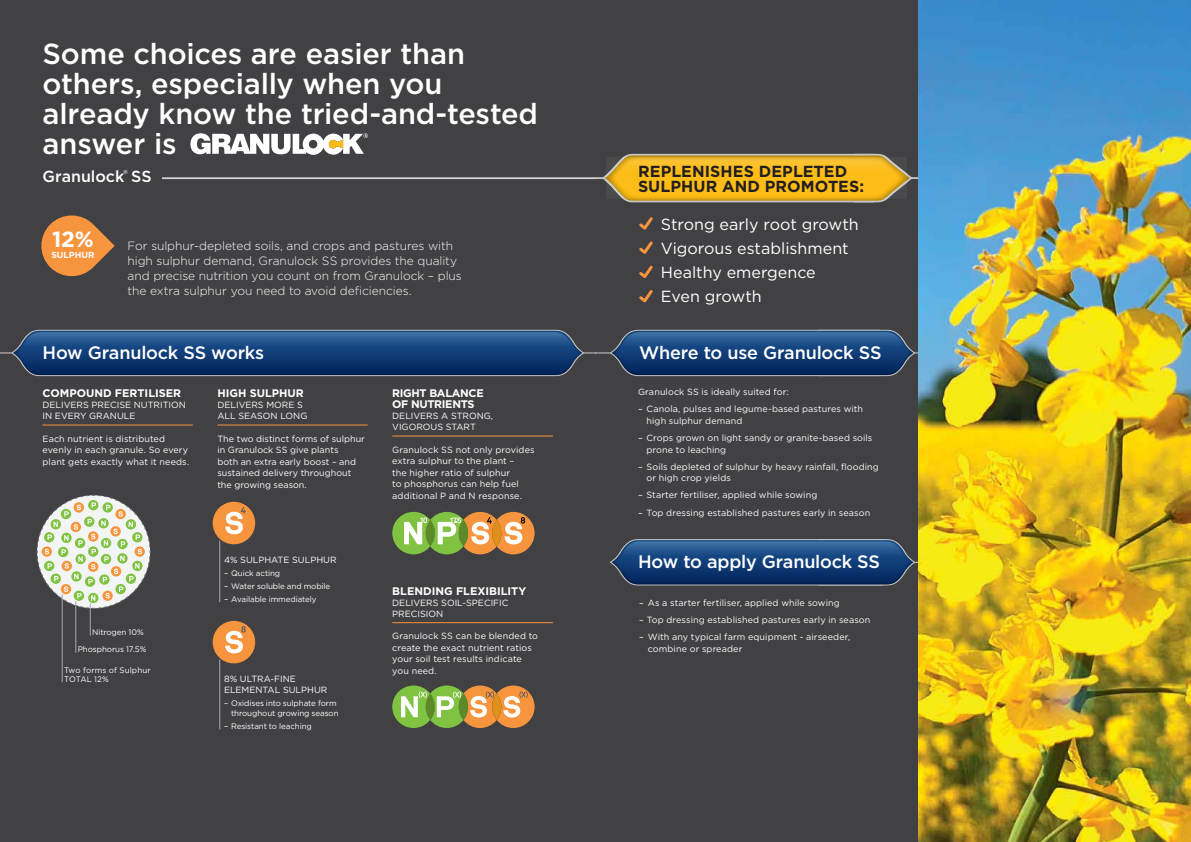
<style>
.page{position:relative;width:1191px;height:842px;background:#fff}
.page>*{position:absolute;margin:0;border:0;box-sizing:border-box;transform-origin:0 0}
.t1{font:500 29px/30px "Gotham";letter-spacing:-.005em;color:#fff}
.t2{font:700 22px "Gotham";color:#fff}
.t3{font:500 18px "Gotham";letter-spacing:-.01em;color:#fff}
.t4{font:16.1px/24.2px "Gotham";color:#fff}
.t5{font:700 16px/15px "Gotham";letter-spacing:.005em;color:#231f20}
.t6{font:500 16px "Gotham";color:#fff}
.t7{font:300 12px/15px "Gotham";letter-spacing:-.005em;color:#fff}
.t8{font:700 11px "Gotham";color:#fff}
.t9{font:700 11px/11px "Gotham";letter-spacing:-.03em;color:#fff}
.t10{font:9px/11.5px "Gotham";letter-spacing:.005em;color:#fff}
.t11{font:700 8.8px "Gotham";color:#fff}
.t12{font:8px/10px "Gotham";letter-spacing:-.01em;color:#fff;text-align:right}
.t13{font:8px "Gotham";letter-spacing:.015em;color:#fff}
.t14{font:500 5.8px "Gotham";color:#fff}
</style>
<div class="page">
<div style="left:0;top:0;width:941px;height:842px;background:#414042"></div>
<hr style="left:0;top:352px;width:595px;height:1px;background:#c7c8ca">
<svg style="left:10px;top:329px;width:576px;height:48px;background:#204779"></svg>
<hr style="left:595px;top:352px;width:284px;height:1px;background:#c7c8ca">
<hr style="left:818px;top:352px;width:193px;height:1px;background:#c7c8ca">
<svg style="left:609px;top:329px;width:308px;height:48px;background:#224777"></svg>
<hr style="left:818px;top:562px;width:193px;height:1px;background:#c7c8ca">
<svg style="left:610px;top:539px;width:307px;height:47px;background:#214778"></svg>
<hr style="left:43px;top:424px;width:150px;height:1px;background:#f7943e">
<hr style="left:392px;top:435px;width:161px;height:1px;background:#f7943e">
<hr style="left:392px;top:622px;width:161px;height:1px;background:#f7943e">
<hr style="left:62px;top:594px;width:1px;height:88px;background:#a7a9ac">
<hr style="left:76px;top:601px;width:1px;height:52px;background:#a7a9ac">
<hr style="left:90px;top:603px;width:1px;height:33px;background:#a7a9ac">
<div style="left:213px;top:621px;width:42px;height:42px;background:#f7943e;border-radius:50%"></div>
<svg style="left:225px;top:626px;width:21px;height:27px"></svg>
<div style="left:213px;top:502px;width:42px;height:42px;background:#f7943e;border-radius:50%"></div>
<svg style="left:225px;top:507px;width:21px;height:27px"></svg>
<hr style="left:217px;top:424px;width:151px;height:1px;background:#f7943e">
<div style="left:392px;top:685px;width:43px;height:43px;background:#80c342;border-radius:50%"></div>
<svg style="left:401px;top:685px;width:133px;height:43px"></svg>
<svg style="left:37px;top:495px;width:114px;height:114px"></svg>
<hr style="left:219px;top:541px;width:1px;height:61px;background:#a7a9ac">
<hr style="left:219px;top:660px;width:1px;height:69px;background:#a7a9ac">
<div style="left:392px;top:512px;width:43px;height:42px;background:#80c342;border-radius:50%"></div>
<svg style="left:404px;top:512px;width:130px;height:42px"></svg>
<svg style="left:639px;top:217px;width:14px;height:13px"></svg>
<svg style="left:639px;top:241px;width:14px;height:13px"></svg>
<svg style="left:639px;top:265px;width:14px;height:13px"></svg>
<svg style="left:639px;top:290px;width:14px;height:13px"></svg>
<svg style="left:41px;top:215px;width:74px;height:62px"></svg>
<hr style="left:162px;top:177px;width:433px;height:2px;background:#d1d3d4">
<svg style="left:190px;top:133px;width:178px;height:22px"></svg>
<hr style="left:595px;top:177px;width:278px;height:2px;background:#c7c8ca">
<hr style="left:854px;top:177px;width:78px;height:2px;background:#c7c8ca">
<svg style="left:600px;top:153px;width:315px;height:50px;background:#dbaa2d"></svg>
<img style="left:918px;top:0;width:273px;height:842px">
<h1 class="t1" style="left:43px;top:38px;width:497px">Some choices are easier than others, especially when you already know the tried-and-tested answer is</h1>
<h3 class="t6" style="left:43px;top:168px;width:111px">Granulock SS</h3>
<p class="t14" style="left:123px;top:169px;width:6px">®</p>
<h3 class="t5" style="left:638px;top:163px;width:228px">REPLENISHES DEPLETED<br>SULPHUR AND PROMOTES:</h3>
<h2 class="t2" style="left:52px;top:226px;width:43px">12%</h2>
<p class="t11" style="left:51px;top:250px;width:45px">SULPHUR</p>
<h3 class="t7" style="left:128px;top:238px;width:336px">For sulphur-depleted soils, and crops and pastures with high sulphur demand, Granulock SS provides the quality and precise nutrition you count on from Granulock – plus the extra sulphur you need to avoid deficiencies.</h3>
<h3 class="t3" style="left:43px;top:342px;width:223px">How Granulock SS works</h3>
<p class="t8" style="left:43px;top:387px;width:140px">COMPOUND FERTILISER</p>
<p class="t10" style="left:43px;top:399px;width:145px;line-height:11px">DELIVERS PRECISE NUTRITION<br>IN EVERY GRANULE</p>
<p class="t10" style="left:43px;top:433px;width:148px">Each nutrient is distributed evenly in each granule. So every plant gets exactly what it needs.</p>
<p class="t12" style="left:92px;top:627px;width:53px">Nitrogen 10%</p>
<p class="t12" style="left:78px;top:644px;width:70px">Phosphorus 17.5%</p>
<p class="t8" style="left:217px;top:387px;width:88px">HIGH SULPHUR</p>
<p class="t10" style="left:217px;top:399px;width:91px;line-height:11px">DELIVERS MORE S<br>ALL SEASON LONG</p>
<p class="t10" style="left:217px;top:433px;width:149px">The two distinct forms of sulphur in Granulock SS give plants<br>both an extra early boost – and sustained delivery throughout the growing season.</p>
<p class="t10" style="left:224px;top:554px;width:114px">4% SULPHATE SULPHUR</p>
<p class="t12" style="left:224px;top:568px;width:58px">– Quick acting</p>
<p class="t12" style="left:224px;top:581px;width:108px">– Water soluble and mobile</p>
<p class="t12" style="left:224px;top:594px;width:94px">– Available immediately</p>
<p class="t9" style="left:392px;top:387px;width:93px">RIGHT BALANCE<br>OF NUTRIENTS</p>
<p class="t10" style="left:392px;top:410px;width:102px;line-height:11px">DELIVERS A STRONG,<br>VIGOROUS START</p>
<p class="t10" style="left:392px;top:444px;width:144px">Granulock SS not only provides extra sulphur to the plant –<br>the higher ratio of sulphur<br>to phosphorus can help fuel additional P and N response.</p>
<p class="t8" style="left:392px;top:584px;width:136px">BLENDING FLEXIBILITY</p>
<p class="t10" style="left:392px;top:597px;width:118px;line-height:11px">DELIVERS SOIL-SPECIFIC<br>PRECISION</p>
<p class="t10" style="left:392px;top:630px;width:147px">Granulock SS can be blended to create the exact nutrient ratios your soil test results indicate</p>
<p class="t13" style="left:64px;top:665px;width:88px">Two forms of Sulphur</p>
<p class="t10" style="left:392px;top:665px;width:46px">you need.</p>
<p class="t12" style="left:64px;top:674px;width:46px">TOTAL 12%</p>
<p class="t10" style="left:224px;top:673px;width:105px;line-height:11px">8% ULTRA-FINE<br>ELEMENTAL SULPHUR</p>
<p class="t12" style="left:224px;top:698px;width:116px">– Oxidises into sulphate form throughout growing season</p>
<p class="t12" style="left:224px;top:721px;width:89px">– Resistant to leaching</p>
<h3 class="t4" style="left:661px;top:212px;width:199px">Strong early root growth<br>Vigorous establishment<br>Healthy emergence<br>Even growth</h3>
<h3 class="t3" style="left:639px;top:342px;width:244px">Where to use Granulock SS</h3>
<p class="t10" style="left:638px;top:386px;width:152px">Granulock SS is ideally suited for:</p>
<p class="t10" style="left:646px;top:403px;width:218px;text-indent:-9px">– Canola, pulses and legume-based pastures with high sulphur demand</p>
<p class="t10" style="left:646px;top:432px;width:227px;text-indent:-9px">– Crops grown on light sandy or granite-based soils prone to leaching</p>
<p class="t10" style="left:646px;top:461px;width:234px;text-indent:-9px">– Soils depleted of sulphur by heavy rainfall, flooding or high crop yields</p>
<p class="t10" style="left:638px;top:489px;width:181px">– Starter fertiliser, applied while sowing</p>
<p class="t10" style="left:638px;top:507px;width:234px">– Top dressing established pastures early in season</p>
<h3 class="t3" style="left:638px;top:552px;width:244px">How to apply Granulock SS</h3>
<p class="t10" style="left:639px;top:597px;width:202px">– As a starter fertiliser, applied while sowing</p>
<p class="t10" style="left:639px;top:614px;width:233px">– Top dressing established pastures early in season</p>
<p class="t10" style="left:648px;top:631px;width:204px;text-indent:-9px">– With any typical farm equipment - airseeder, combine or spreader</p>
</div>
